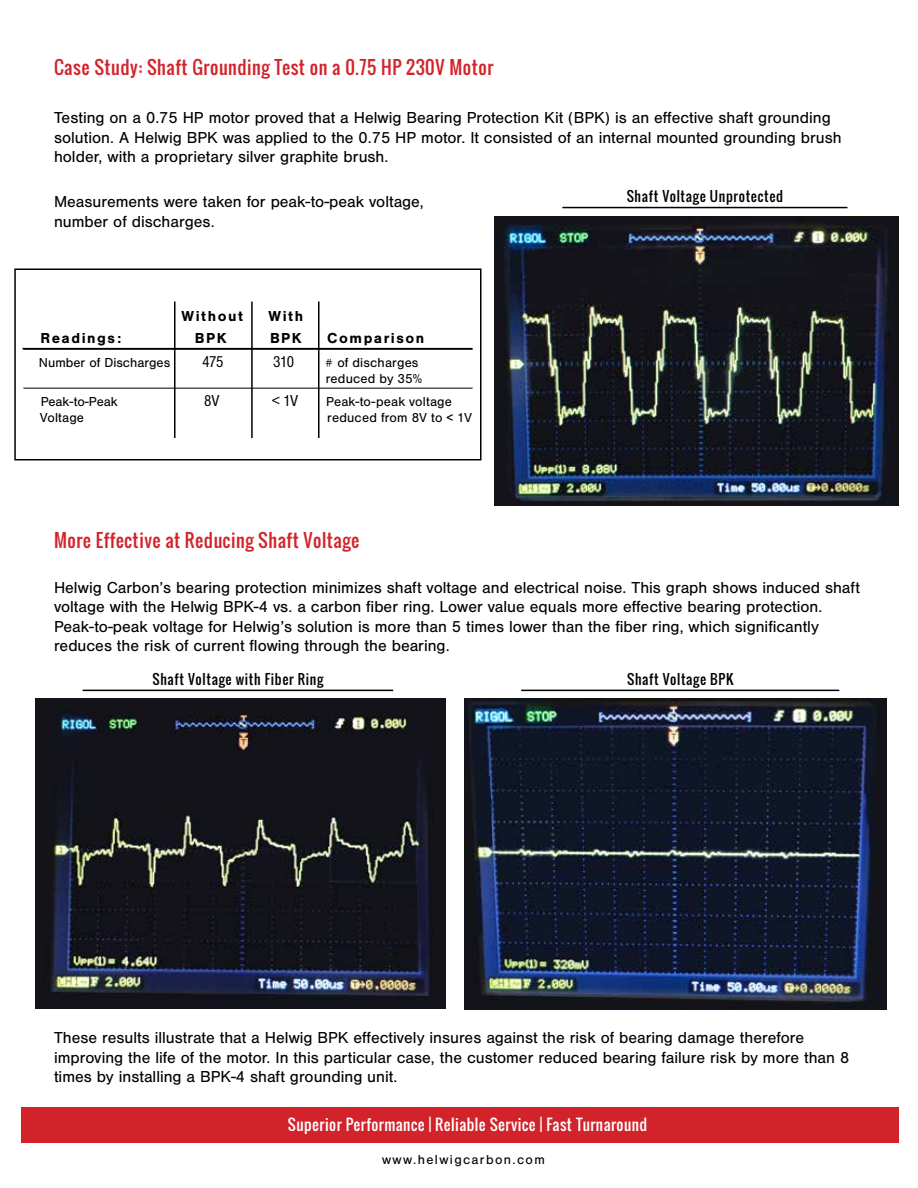
<style>
.page{position:relative;width:918px;height:1188px;background:#fff}
.page>*{position:absolute;margin:0;border:0;box-sizing:border-box;transform-origin:0 0}
.t1{font:18px "Oswald";letter-spacing:.03em;color:#d2232a}
.t2{font:16.5px/19.5px "Nimbus San";color:#000}
.t3{font:16.5px "Nimbus San Con";letter-spacing:-.02em;color:#000}
.t4{font:15px "Oswald";letter-spacing:.03em;color:#fff}
.t5{font:700 15px "Nimbus San";letter-spacing:.1em;color:#000}
.t6{font:13.5px/16.5px "Nimbus San";letter-spacing:.01em;color:#000}
.t7{font:13.5px "Oswald";letter-spacing:.05em;color:#000}
.t8{font:13.5px "Nimbus San";letter-spacing:.1em;color:#000}
</style>
<div class="page">
<div style="left:14px;top:268px;width:468px;height:192px;border:2px solid #000"></div>
<hr style="left:22px;top:348px;width:450px;height:1px;background:#000">
<hr style="left:23px;top:349px;width:450px;height:1px;background:#000">
<hr style="left:23px;top:388px;width:450px;height:1px;background:#000">
<div style="left:22px;top:1107px;width:877px;height:36px;background:#d2232a"></div>
<hr style="left:83px;top:690px;width:310px;height:1px;background:#000">
<hr style="left:521px;top:690px;width:318px;height:1px;background:#000">
<hr style="left:251px;top:302px;width:2px;height:136px;background:#000">
<hr style="left:174px;top:302px;width:2px;height:136px;background:#000">
<hr style="left:318px;top:302px;width:2px;height:136px;background:#000">
<hr style="left:562px;top:207px;width:286px;height:1px;background:#000">
<img style="left:495px;top:216px;width:404px;height:289px">
<img style="left:465px;top:699px;width:422px;height:311px">
<img style="left:35px;top:699px;width:411px;height:310px">
<p class="t1" style="left:54px;top:54px;width:441px">Case Study: Shaft Grounding Test on a 0.75 HP 230V Motor</p>
<p class="t2" style="left:54px;top:109px;width:789px">Testing on a 0.75 HP motor proved that a Helwig Bearing Protection Kit (BPK) is an effective shaft grounding solution. A Helwig BPK was applied to the 0.75 HP motor. It consisted of an internal mounted grounding brush holder, with a proprietary silver graphite brush.</p>
<p class="t2" style="left:54px;top:193px;width:371px">Measurements were taken for peak-to-peak voltage, number of discharges.</p>
<p class="t7" style="left:627px;top:186px;width:158px">Shaft Voltage Unprotected</p>
<p class="t5" style="left:182px;top:308px;width:63px">Without</p>
<p class="t5" style="left:269px;top:308px;width:36px">With</p>
<p class="t5" style="left:41px;top:330px;width:82px">Readings:</p>
<p class="t5" style="left:195px;top:330px;width:33px">BPK</p>
<p class="t5" style="left:270px;top:330px;width:33px">BPK</p>
<p class="t5" style="left:327px;top:330px;width:99px">Comparison</p>
<p class="t6" style="left:39px;top:354px;width:133px">Number of Discharges</p>
<p class="t3" style="left:202px;top:352px;width:23px">475</p>
<p class="t3" style="left:273px;top:352px;width:23px">310</p>
<p class="t6" style="left:325px;top:354px;width:99px"># of discharges reduced by 35%</p>
<p class="t6" style="left:41px;top:393px;width:79px">Peak-to-Peak</p>
<p class="t3" style="left:204px;top:391px;width:17px">8V</p>
<p class="t3" style="left:272px;top:391px;width:28px">&lt; 1V</p>
<p class="t6" style="left:326px;top:393px;width:127px">Peak-to-peak voltage</p>
<p class="t6" style="left:40px;top:410px;width:46px">Voltage</p>
<p class="t6" style="left:327px;top:410px;width:146px">reduced from 8V to &lt; 1V</p>
<p class="t1" style="left:54px;top:527px;width:307px">More Effective at Reducing Shaft Voltage</p>
<p class="t2" style="left:54px;top:578px;width:807px">Helwig Carbon’s bearing protection minimizes shaft voltage and electrical noise. This graph shows induced shaft voltage with the Helwig BPK-4 vs. a carbon fiber ring. Lower value equals more effective bearing protection.<br>Peak-to-peak voltage for Helwig’s solution is more than 5 times lower than the fiber ring, which significantly reduces the risk of current flowing through the bearing.</p>
<p class="t7" style="left:153px;top:669px;width:172px">Shaft Voltage with Fiber Ring</p>
<p class="t7" style="left:627px;top:669px;width:108px">Shaft Voltage BPK</p>
<p class="t2" style="left:54px;top:1028px;width:797px">These results illustrate that a Helwig BPK effectively insures against the risk of bearing damage therefore improving the life of the motor. In this particular case, the customer reduced bearing failure risk by more than 8 times by installing a BPK-4 shaft grounding unit.</p>
<p class="t4" style="left:288px;top:1113px;width:361px">Superior Performance | Reliable Service | Fast Turnaround</p>
<p class="t8" style="left:382px;top:1152px;width:164px">www.helwigcarbon.com</p>
</div>
